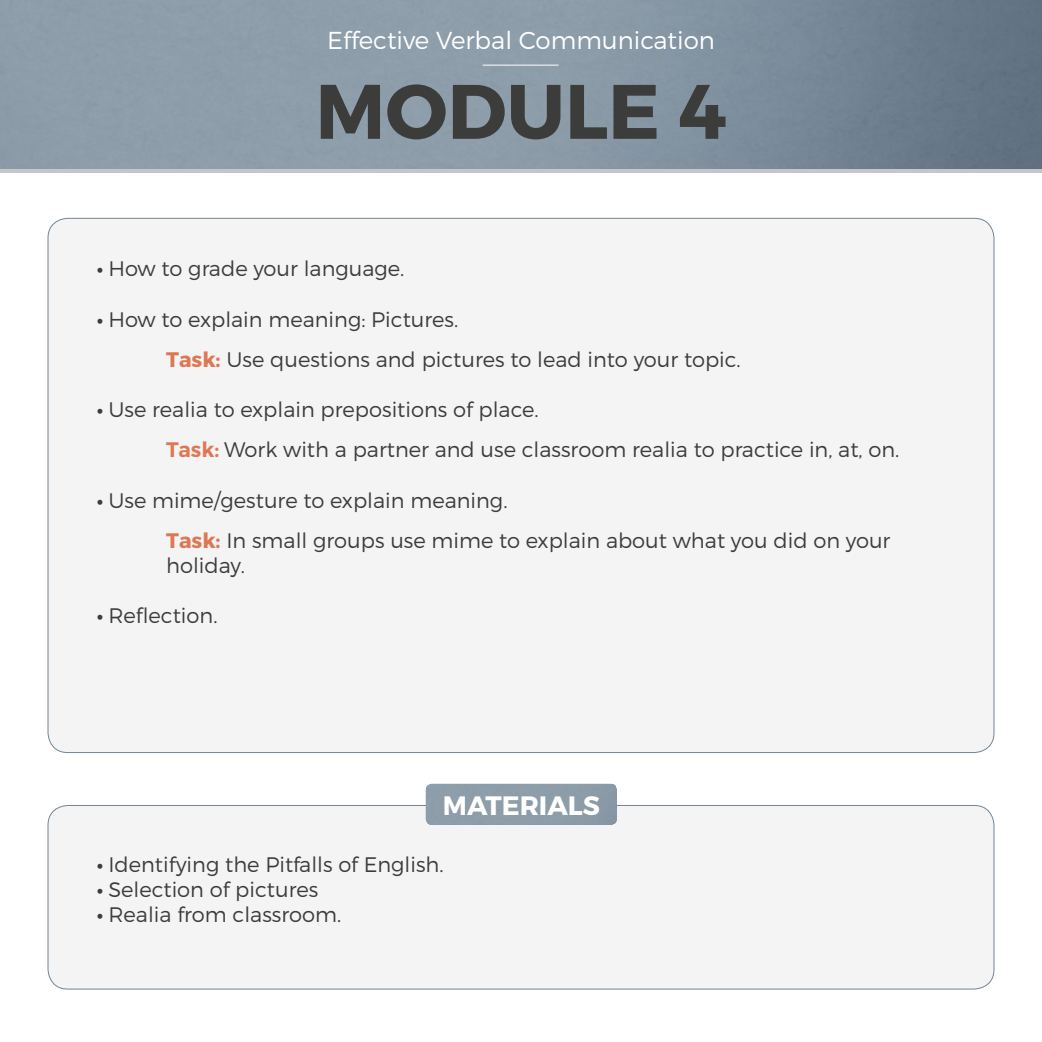
<style>
.page{position:relative;width:1042px;height:1042px;background:#fff}
.page>*{position:absolute;margin:0;border:0;box-sizing:border-box;transform-origin:0 0}
.t1{font:700 77px "Montserrat";color:#3c3c3b}
.t2{font:700 26.6px "Montserrat";color:#fff}
.t3{font:300 24.5px "Montserrat";color:#fff}
.t4{font:300 21px/40.1px "Montserrat";color:#3c3c3b}
.s1{font-weight:600}
.s2{font-weight:700;color:#de7854}
.s3{font-weight:600;color:#de7854}
</style>
<div class="page">
<img style="left:0;top:0;width:1041px;height:169px">
<hr style="left:0;top:169px;width:1041px;height:4px;background:#c6c6c6">
<hr style="left:483px;top:65px;width:75px;height:1px;background:#fff">
<div style="left:48px;top:218px;width:946px;height:534px;background:#f4f4f4;border-radius:20px"></div>
<div style="left:48px;top:805px;width:946px;height:184px;background:#f4f4f4;border-radius:20px"></div>
<div style="left:48px;top:805px;width:946px;height:184px;border:1px solid #738595;border-radius:20px"></div>
<p class="t3" style="left:327px;top:29px;width:389px">Effective Verbal Communication</p>
<h1 class="t1" style="left:315px;top:82px;width:413px">MODULE 4</h1>
<p class="t4" style="left:97px;top:250px;width:309px"><span class="s1">•</span> How to grade your language.</p>
<p class="t4" style="left:166px;top:300px;width:576px;text-indent:-69px"><span class="s1">•</span> How to explain meaning: Pictures.<br><span class="s2">Task:</span> Use questions and pictures to lead into your topic.</p>
<p class="t4" style="left:166px;top:391px;width:735px;text-indent:-69px"><span class="s1">•</span> Use realia to explain prepositions of place.<br><span class="s3">Task:</span> Work with a partner and use classroom realia to practice in, at, on.</p>
<p class="t4" style="left:166px;top:481px;width:726px;text-indent:-69px"><span class="s1">•</span> Use mime/gesture to explain meaning.<br><span class="s2">Task:</span> In small groups use mime to explain about what you did on your</p>
<p class="t4" style="left:166px;top:546px;width:80px">holiday.</p>
<p class="t4" style="left:97px;top:597px;width:122px"><span class="s1">•</span> Relection.</p>
<p class="t2" style="left:443px;top:795px;width:158px">MATERIALS</p>
<p class="t4" style="left:97px;top:845px;width:348px"><span class="s1">•</span> Identifying the Pitfalls of English.</p>
<p class="t4" style="left:97px;top:870px;width:223px"><span class="s1">•</span> Selection of pictures</p>
<p class="t4" style="left:97px;top:895px;width:246px"><span class="s1">•</span> Realia from classroom.</p>
</div>
